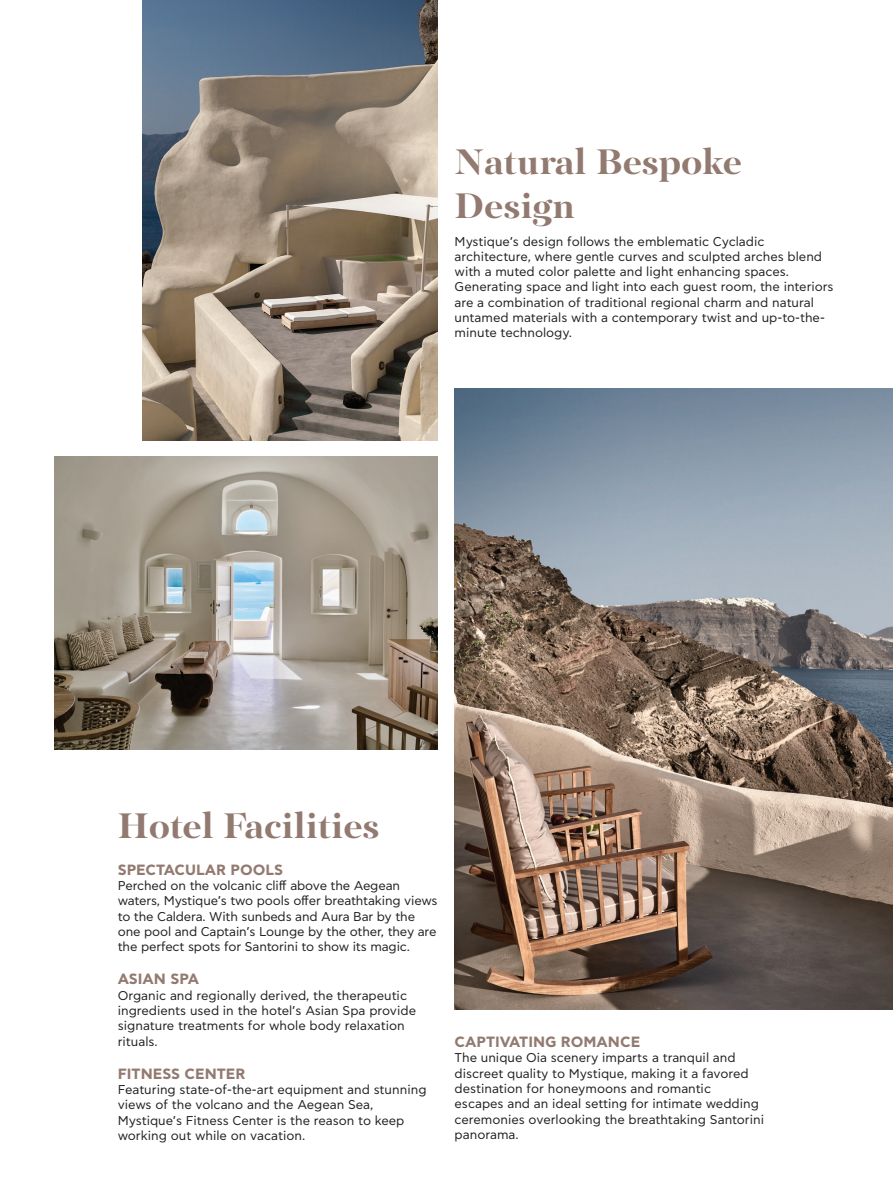
<style>
.page{position:relative;width:893px;height:1191px;background:#fff}
.page>*{position:absolute;margin:0;border:0;box-sizing:border-box;transform-origin:0 0}
.t1{font:700 36.45px/43.8px "PF Regal Display Pro";color:#927a70}
.t2{font:700 14.85px "CF Asty Std";color:#927a70}
.t3{font:12.75px/15.3px "CF Asty Std";color:#231f20}
</style>
<div class="page">
<img style="left:142px;top:0;width:295px;height:441px">
<img style="left:455px;top:388px;width:438px;height:621px">
<img style="left:54px;top:457px;width:383px;height:292px">
<h1 class="t1" style="left:455px;top:140px;width:289px">Natural Bespoke<br>Design</h1>
<p class="t3" style="left:455px;top:234px;width:381px">Mystique’s design follows the emblematic Cycladic architecture, where gentle curves and sculpted arches blend with a muted color palette and light enhancing spaces.<br>Generating space and light into each guest room, the interiors are a combination of traditional regional charm and natural untamed materials with a contemporary twist and up-to-the&shy;minute technology.</p>
<h1 class="t1" style="left:118px;top:804px;width:263px">Hotel Facilities</h1>
<p class="t2" style="left:118px;top:861px;width:166px">SPECTACULAR POOLS</p>
<p class="t3" style="left:118px;top:878px;width:321px">Perched on the volcanic cliff above the Aegean waters, Mystique’s two pools offer breathtaking views to the Caldera. With sunbeds and Aura Bar by the one pool and Captain’s Lounge by the other, they are the perfect spots for Santorini to show its magic.</p>
<p class="t2" style="left:118px;top:970px;width:83px">ASIAN SPA</p>
<p class="t3" style="left:118px;top:988px;width:300px">Organic and regionally derived, the therapeutic ingredients used in the hotel’s Asian Spa provide signature treatments for whole body relaxation rituals.</p>
<p class="t2" style="left:118px;top:1065px;width:45px">FITNESS</p>
<p class="t2" style="left:184px;top:1065px;width:62px">CENTER</p>
<p class="t3" style="left:118px;top:1082px;width:310px">Featuring state-of-the-art equipment and stunning views of the volcano and the Aegean Sea, Mystique’s Fitness Center is the reason to keep working out while on vacation.</p>
<p class="t2" style="left:455px;top:1033px;width:185px">CAPTIVATI NG ROMANCE</p>
<p class="t3" style="left:455px;top:1050px;width:311px">The unique Oia scenery imparts a tranquil and discreet quality to Mystique, making it a favored destination for honeymoons and romantic<br>escapes and an ideal setting for intimate wedding ceremonies overlooking the breathtaking Santorini panorama.</p>
</div>
